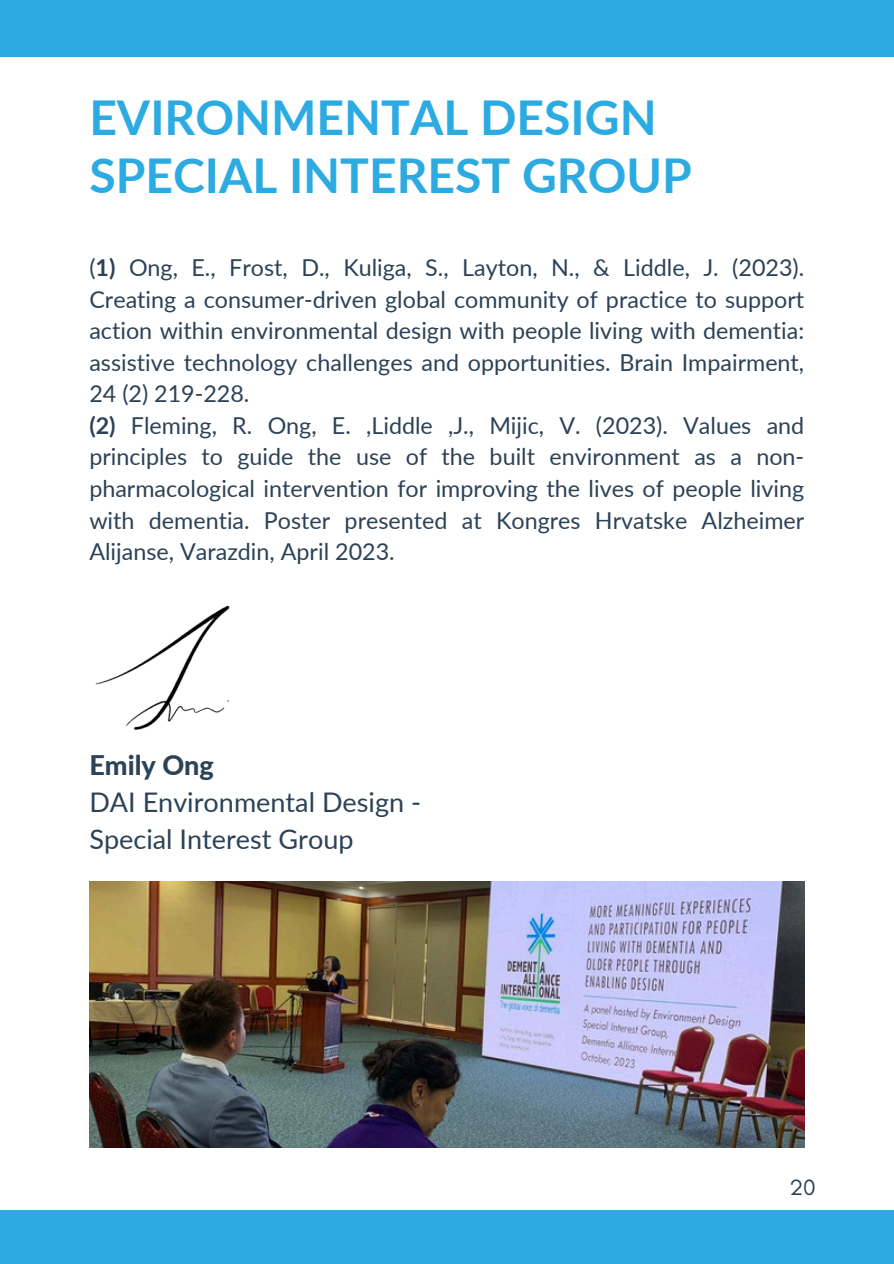
<style>
.page{position:relative;width:894px;height:1264px;background:#fff}
.page>*{position:absolute;margin:0;border:0;box-sizing:border-box;transform-origin:0 0}
.t1{font:700 48px/57.3px "Lato";color:#2caae2}
.t2{font:27px/37.2px "Lato";color:#2b4257}
.t3{font:23.25px/31.5px "Lato";color:#2b4257;text-align:justify}
.t4{font:22.5px "Glacial Indifference";color:#2b4257}
.s1{font-weight:700}
.s2{font-weight:800}
</style>
<div class="page">
<div style="left:0;top:1209px;width:893px;height:54px;background:#2caae2"></div>
<div style="left:0;top:0;width:893px;height:56px;background:#2caae2"></div>
<img style="left:95px;top:605px;width:135px;height:125px">
<img style="left:89px;top:881px;width:715px;height:266px">
<h2 class="t1" style="left:89px;top:88px;width:604px">EVIRONMENTAL DESIGN<br>SPECIAL INTEREST GROUP</h2>
<p class="t3" style="left:89px;top:251px;width:716px">(<span class="s1">1)</span> Ong, E., Frost, D., Kuliga, S., Layton, N., &amp; Liddle, J. (2023).<br>Creating a consumer-driven global community of practice to support action within environmental design with people living with dementia: assistive technology challenges and opportunities. Brain Impairment, 24 (2) 219-228.</p>
<p class="t3" style="left:89px;top:409px;width:716px"><span class="s1">(2)</span> Fleming, R. Ong, E. ,Liddle ,J., Mijic, V. (2023). Values and principles to guide the use of the built environment as a non&shy;pharmacological intervention for improving the lives of people living with dementia. Poster presented at Kongres Hrvatske Alzheimer Alijanse, Varazdin, April 2023.</p>
<p class="t2" style="left:89px;top:746px;width:333px"><span class="s2">Emily Ong<br></span>DAI Environmental Design -<br>Special Interest Group</p>
<p class="t4" style="left:789px;top:1173px;width:28px">20</p>
</div>
